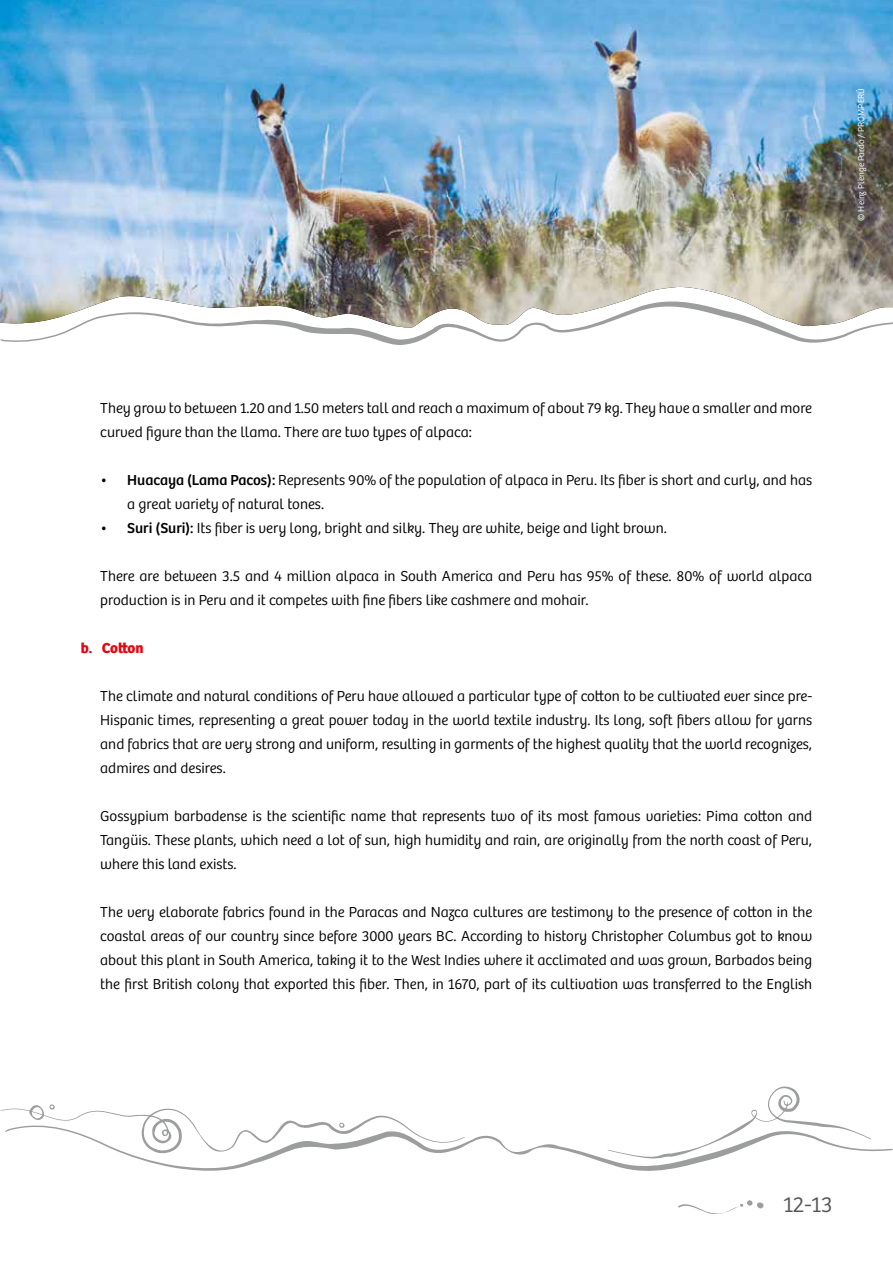
<style>
.page{position:relative;width:893px;height:1263px;background:#fff}
.page>*{position:absolute;margin:0;border:0;box-sizing:border-box;transform-origin:0 0}
.t1{font:300 22.5px "Bree Peru";color:#575756}
.t2{font:300 15px/24px "Bree Peru";color:#000}
.t3{font:700 15px "Bree Peru";color:#e30613}
.t4{font:300 9px "Bree Peru";color:#fff}
.s1{font-weight:400}
</style>
<div class="page">
<svg style="left:139px;top:1135px;width:754px;height:36px"></svg>
<svg style="left:608px;top:1086px;width:263px;height:78px"></svg>
<svg style="left:0;top:1104px;width:465px;height:55px"></svg>
<img style="left:0;top:0;width:893px;height:293px">
<svg style="left:0;top:293px;width:893px;height:52px"></svg>
<svg style="left:678px;top:1200px;width:86px;height:14px"></svg>
<p class="t4" style="left:856px;top:221px;width:134px;rotate:-90deg">© Heinz Plenge Pardo / PROMPERÚ</p>
<p class="t2" style="left:100px;top:397px;width:713px">They grow to between 1.20 and 1.50 meters tall and reach a maximum of about 79 kg. They have a smaller and more curved figure than the llama. There are two types of alpaca:</p>
<p class="t2" style="left:127px;top:469px;width:686px;text-indent:-27px"><span class="s1">• Huacaya (Lama Pacos):</span> Represents 90% of the population of alpaca in Peru. Its fiber is short and curly, and has a great variety of natural tones.</p>
<p class="t2" style="left:100px;top:517px;width:568px"><span class="s1">• Suri (Suri):</span> Its fiber is very long, bright and silky. They are white, beige and light brown.</p>
<p class="t2" style="left:100px;top:565px;width:713px">There are between 3.5 and 4 million alpaca in South America and Peru has 95% of these. 80% of world alpaca production is in Peru and it competes with fine fibers like cashmere and mohair.</p>
<p class="t3" style="left:81px;top:639px;width:64px">b. Cotton</p>
<p class="t2" style="left:100px;top:685px;width:713px;text-align:justify">The climate and natural conditions of Peru have allowed a particular type of cotton to be cultivated ever since pre-Hispanic times, representing a great power today in the world textile industry. Its long, soft fibers allow for yarns and fabrics that are very strong and uniform, resulting in garments of the highest quality that the world recognizes, admires and desires.</p>
<p class="t2" style="left:100px;top:805px;width:713px;text-align:justify">Gossypium barbadense is the scientific name that represents two of its most famous varieties: Pima cotton and Tangüis. These plants, which need a lot of sun, high humidity and rain, are originally from the north coast of Peru, where this land exists.</p>
<p class="t2" style="left:100px;top:901px;width:713px;text-align:justify">The very elaborate fabrics found in the Paracas and Nazca cultures are testimony to the presence of cotton in the coastal areas of our country since before 3000 years BC. According to history Christopher Columbus got to know about this plant in South America, taking it to the West Indies where it acclimated and was grown, Barbados being the first British colony that exported this fiber. Then, in 1670, part of its cultivation was transferred to the English</p>
<h1 class="t1" style="left:783px;top:1191px;width:51px">12-13</h1>
</div>
